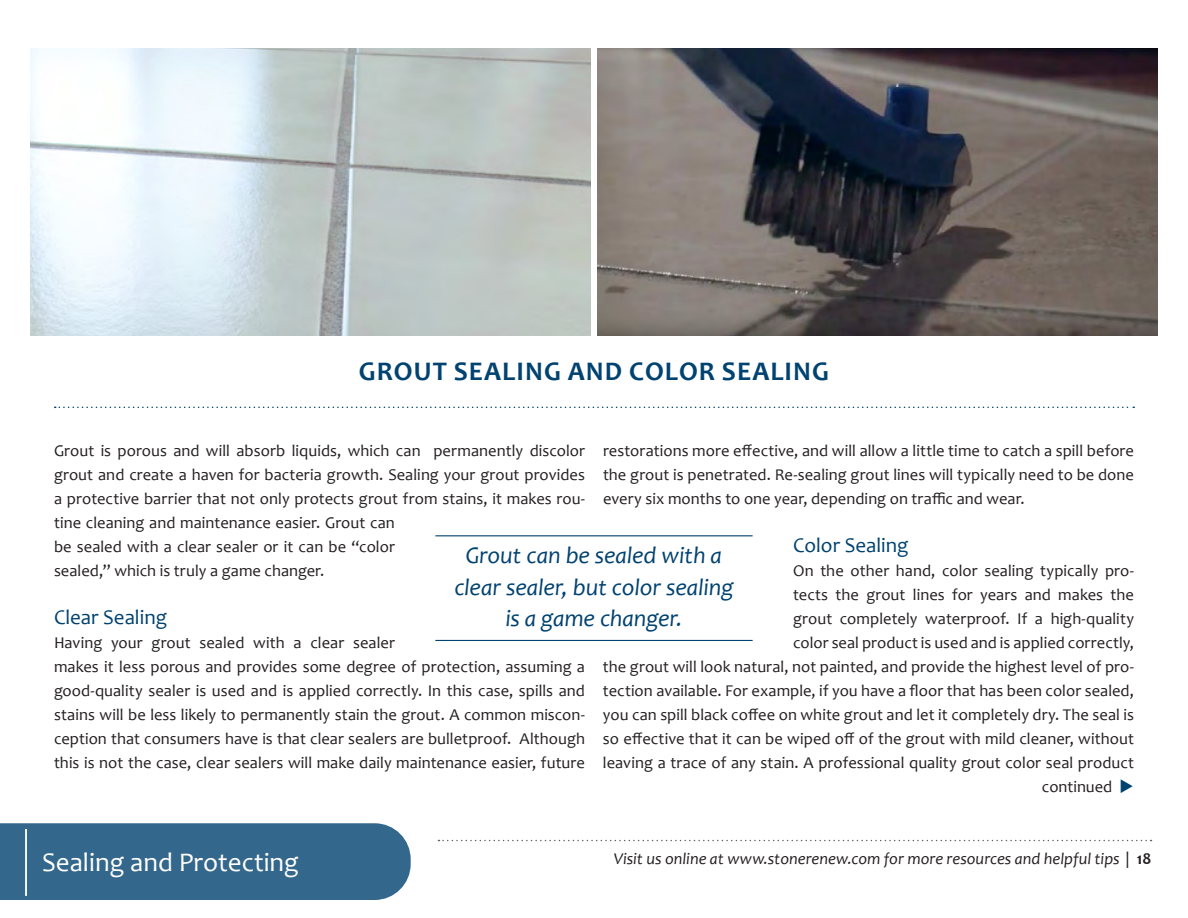
<style>
.page{position:relative;width:1188px;height:918px;background:#fff}
.page>*{position:absolute;margin:0;border:0;box-sizing:border-box;transform-origin:0 0}
.t1{font:700 27px "Candara";letter-spacing:.04em;color:#004270}
.t2{font:27px "Candara";color:#fff}
.t3{font:italic 24px/31.5px "Candara";letter-spacing:-.005em;color:#004270;text-align:center}
.t4{font:21px "Candara";color:#004270}
.t5{font:16.5px/24px "Candara";letter-spacing:.005em;color:#231f20}
.t6{font:italic 16.5px "Candara";color:#231f20}
.s1{color:#004270}
.s2{font-style:normal}
.s3{font-weight:700;font-style:normal}
</style>
<div class="page">
<svg style="left:438px;top:840px;width:714px;height:1px"></svg>
<div style="left:0;top:823px;width:411px;height:77px;background:#33678c"></div>
<hr style="left:25px;top:829px;width:2px;height:67px;background:#fff">
<svg style="left:55px;top:407px;width:1079px;height:1px"></svg>
<img style="left:30px;top:48px;width:561px;height:288px">
<img style="left:597px;top:48px;width:561px;height:288px">
<hr style="left:435px;top:535px;width:318px;height:1px;background:#004270">
<hr style="left:435px;top:640px;width:318px;height:1px;background:#004270">
<h1 class="t1" style="left:359px;top:354px;width:472px">GROUT SEALING AND COLOR SEALING</h1>
<p class="t5" style="left:603px;top:439px;width:533px;text-align:justify">restorations more effective, and will allow a little time to catch a spill before the grout is penetrated. Re-sealing grout lines will typically need to be done every six months to one year, depending on traffic and wear.</p>
<p class="t4" style="left:793px;top:532px;width:117px">Color Sealing</p>
<p class="t5" style="left:603px;top:558px;width:533px;text-align:right">On the other hand, color sealing typically pro-<br>tects the grout lines for years and makes the<br>grout completely waterproof. If a high-quality<br>color seal product is used and is applied correctly,<br>the grout will look natural, not painted, and provide the highest level of pro&shy;tection available. For example, if you have a floor that has been color sealed, you can spill black coffee on white grout and let it completely dry. The seal is so effective that it can be wiped off of the grout with mild cleaner, without leaving a trace of any stain. A professional quality grout color seal product</p>
<p class="t5" style="left:54px;top:438px;width:533px">Grout is porous and will absorb liquids, which can permanently discolor grout and create a haven for bacteria growth. Sealing your grout provides a protective barrier that not only protects grout from stains, it makes rou&shy;tine cleaning and maintenance easier. Grout can<br>be sealed with a clear sealer or it can be “color<br>sealed,” which is truly a game changer.</p>
<p class="t4" style="left:54px;top:604px;width:115px">Clear Sealing</p>
<p class="t5" style="left:54px;top:630px;width:533px">Having your grout sealed with a clear sealer<br>makes it less porous and provides some degree of protection, assuming a good-quality sealer is used and is applied correctly. In this case, spills and stains will be less likely to permanently stain the grout. A common miscon&shy;ception that consumers have is that clear sealers are bulletproof. Although this is not the case, clear sealers will make daily maintenance easier, future</p>
<h2 class="t3" style="left:454px;top:540px;width:281px">Grout can be sealed with a clear sealer, but color sealing is a game changer.</h2>
<h1 class="t2" style="left:42px;top:845px;width:258px">Sealing and Protecting</h1>
<p class="t5" style="left:1042px;top:774px;width:94px">continued <span class="s1">◆</span></p>
<p class="t6" style="left:614px;top:848px;width:539px">Visit us online at www.stonerenew.com for more resources and helpful tips <span class="s2">|</span> <span class="s3">18</span></p>
</div>
